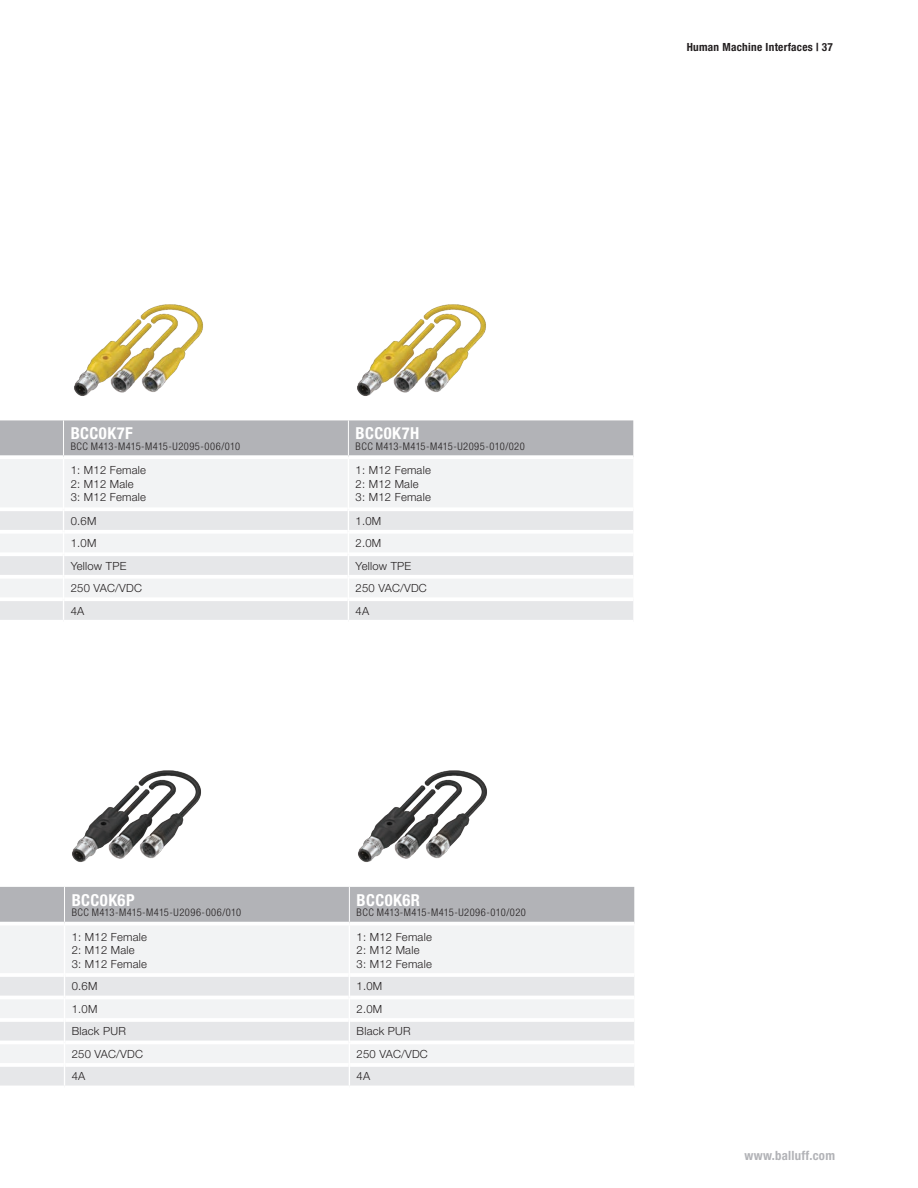
<style>
.page{position:relative;width:918px;height:1188px;background:#fff}
.page>*{position:absolute;margin:0;border:0;box-sizing:border-box;transform-origin:0 0}
.t1{font:700 condensed 16.5px "Helvetica Neue LT Pro";letter-spacing:.025em;color:#fff}
.t2{font:700 condensed 12.75px "Helvetica Neue LT Pro";letter-spacing:.02em;color:#b2b3b7}
.t3{font:300 11.25px/13.5px "Helvetica Neue LT Pro";letter-spacing:.02em;color:#231f20}
.t4{font:700 condensed 11.25px "Helvetica Neue LT Pro";letter-spacing:.025em;color:#231f20}
.t5{font:300 condensed 10.5px "Helvetica Neue LT Pro";letter-spacing:.045em;color:#231f20}
</style>
<div class="page">
<div style="left:0;top:420px;width:633px;height:35px;background:#b2b3b7"></div>
<div style="left:0;top:459px;width:633px;height:48px;background:#f2f3f4"></div>
<svg style="left:0;top:511px;width:633px;height:109px;fill:#e6e7e9"></svg>
<hr style="left:0;top:530px;width:63px;height:4px;background:#fff">
<hr style="left:64px;top:530px;width:284px;height:4px;background:#fff">
<hr style="left:349px;top:530px;width:284px;height:4px;background:#fff">
<hr style="left:0;top:552px;width:63px;height:4px;background:#fff">
<hr style="left:64px;top:552px;width:284px;height:4px;background:#fff">
<hr style="left:349px;top:552px;width:284px;height:4px;background:#fff">
<hr style="left:0;top:575px;width:63px;height:4px;background:#fff">
<hr style="left:64px;top:575px;width:284px;height:4px;background:#fff">
<hr style="left:349px;top:575px;width:284px;height:4px;background:#fff">
<hr style="left:0;top:597px;width:63px;height:4px;background:#fff">
<hr style="left:64px;top:597px;width:284px;height:4px;background:#fff">
<hr style="left:349px;top:597px;width:284px;height:4px;background:#fff">
<hr style="left:63px;top:459px;width:1px;height:50px;background:#fff">
<hr style="left:348px;top:459px;width:1px;height:50px;background:#fff">
<svg style="left:63px;top:511px;width:1px;height:109px"></svg>
<svg style="left:348px;top:511px;width:1px;height:109px"></svg>
<svg style="left:0;top:455px;width:64px;height:2px"></svg>
<svg style="left:64px;top:455px;width:284px;height:1px"></svg>
<svg style="left:348px;top:455px;width:285px;height:2px"></svg>
<hr style="left:63px;top:420px;width:1px;height:35px;background:#fff">
<hr style="left:348px;top:420px;width:1px;height:35px;background:#fff">
<div style="left:0;top:887px;width:634px;height:35px;background:#b2b3b7"></div>
<div style="left:0;top:926px;width:634px;height:47px;background:#f2f3f4"></div>
<svg style="left:0;top:977px;width:634px;height:109px;fill:#e6e7e9"></svg>
<hr style="left:0;top:996px;width:64px;height:3px;background:#fff">
<hr style="left:65px;top:996px;width:284px;height:3px;background:#fff">
<hr style="left:350px;top:996px;width:284px;height:3px;background:#fff">
<hr style="left:0;top:1018px;width:64px;height:4px;background:#fff">
<hr style="left:65px;top:1018px;width:284px;height:4px;background:#fff">
<hr style="left:350px;top:1018px;width:284px;height:4px;background:#fff">
<hr style="left:0;top:1041px;width:64px;height:3px;background:#fff">
<hr style="left:65px;top:1041px;width:284px;height:3px;background:#fff">
<hr style="left:350px;top:1041px;width:284px;height:3px;background:#fff">
<hr style="left:0;top:1063px;width:64px;height:4px;background:#fff">
<hr style="left:65px;top:1063px;width:284px;height:4px;background:#fff">
<hr style="left:350px;top:1063px;width:284px;height:4px;background:#fff">
<hr style="left:64px;top:925px;width:1px;height:50px;background:#fff">
<hr style="left:349px;top:925px;width:1px;height:50px;background:#fff">
<svg style="left:64px;top:977px;width:1px;height:109px"></svg>
<svg style="left:349px;top:977px;width:1px;height:109px"></svg>
<hr style="left:64px;top:887px;width:1px;height:35px;background:#fff">
<hr style="left:349px;top:887px;width:1px;height:35px;background:#fff">
<img style="left:74px;top:304px;width:129px;height:92px">
<img style="left:357px;top:304px;width:129px;height:92px">
<img style="left:72px;top:770px;width:129px;height:92px">
<img style="left:358px;top:770px;width:129px;height:92px">
<h1 class="t1" style="left:71px;top:424px;width:64px">BCC0K7F</h1>
<p class="t5" style="left:71px;top:440px;width:171px">BCC M413-M415-M415-U2095-006/010</p>
<h1 class="t1" style="left:356px;top:424px;width:65px">BCC0K7H</h1>
<p class="t5" style="left:356px;top:440px;width:171px">BCC M413-M415-M415-U2095-010/020</p>
<p class="t3" style="left:71px;top:463px;width:77px">1: M12 Female<br>2: M12 Male<br>3: M12 Female</p>
<p class="t3" style="left:356px;top:463px;width:77px">1: M12 Female<br>2: M12 Male<br>3: M12 Female</p>
<p class="t3" style="left:71px;top:514px;width:27px">0.6M</p>
<p class="t3" style="left:356px;top:514px;width:27px">1.0M</p>
<p class="t3" style="left:71px;top:536px;width:27px">1.0M</p>
<p class="t3" style="left:356px;top:536px;width:27px">2.0M</p>
<p class="t3" style="left:71px;top:559px;width:57px">Yellow TPE</p>
<p class="t3" style="left:356px;top:559px;width:57px">Yellow TPE</p>
<p class="t3" style="left:71px;top:581px;width:73px">250 VAC/VDC</p>
<p class="t3" style="left:356px;top:581px;width:73px">250 VAC/VDC</p>
<p class="t3" style="left:71px;top:604px;width:15px">4A</p>
<p class="t3" style="left:356px;top:604px;width:15px">4A</p>
<h1 class="t1" style="left:72px;top:890px;width:64px">BCC0K6P</h1>
<p class="t5" style="left:72px;top:907px;width:171px">BCC M413-M415-M415-U2096-006/010</p>
<h1 class="t1" style="left:357px;top:890px;width:65px">BCC0K6R</h1>
<p class="t5" style="left:357px;top:907px;width:171px">BCC M413-M415-M415-U2096-010/020</p>
<p class="t3" style="left:72px;top:930px;width:77px">1: M12 Female<br>2: M12 Male<br>3: M12 Female</p>
<p class="t3" style="left:357px;top:930px;width:77px">1: M12 Female<br>2: M12 Male<br>3: M12 Female</p>
<p class="t3" style="left:72px;top:979px;width:27px">0.6M</p>
<p class="t3" style="left:357px;top:979px;width:27px">1.0M</p>
<p class="t3" style="left:72px;top:1002px;width:27px">1.0M</p>
<p class="t3" style="left:357px;top:1002px;width:27px">2.0M</p>
<p class="t3" style="left:72px;top:1024px;width:56px">Black PUR</p>
<p class="t3" style="left:357px;top:1024px;width:56px">Black PUR</p>
<p class="t3" style="left:72px;top:1047px;width:73px">250 VAC/VDC</p>
<p class="t3" style="left:357px;top:1047px;width:73px">250 VAC/VDC</p>
<p class="t3" style="left:72px;top:1069px;width:15px">4A</p>
<p class="t3" style="left:357px;top:1069px;width:15px">4A</p>
<p class="t4" style="left:687px;top:40px;width:148px">Human Machine Interfaces | 37</p>
<p class="t2" style="left:745px;top:1148px;width:92px">www.balluff.com</p>
</div>
